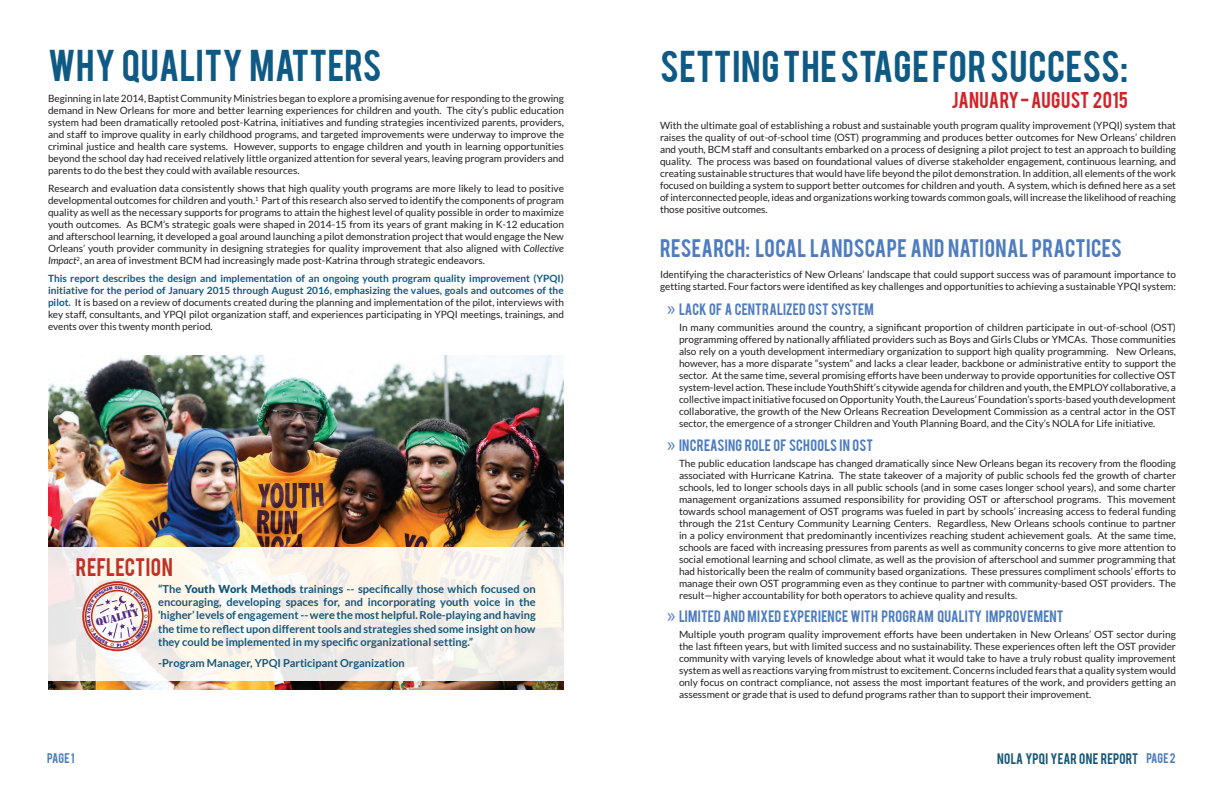
<style>
.page{position:relative;width:1224px;height:792px;background:#fff}
.page>*{position:absolute;margin:0;border:0;box-sizing:border-box;transform-origin:0 0}
.Subheader{font:35px "Bebas";letter-spacing:.015em;color:#0f5a84}
.Subheader-2{font:20px "Bebas";letter-spacing:.015em;color:#4e7cbf}
.Subheader-3{font:20px "Bebas";color:#bf3126}
.Subheader-4{font:18px "Bebas";letter-spacing:.02em;color:#d1232a}
.t1{font:13px "Bebas";letter-spacing:.015em;color:#4e7cbf}
.t2{font:12px "Bebas";letter-spacing:.02em;color:#175778}
.Subheader-5{font:700 11px/13.2px "Lato";color:#175778;text-align:justify}
.t3{font:11px "Bebas";color:#4e7cbf}
.t4{font:10.9px "Stencil";color:#4e2582}
.Bullet_Text{font:10px/12px "Lato";color:#231f20;text-align:justify}
.General{font:10px/12px "Lato";color:#231f20;text-align:justify}
.Subheader-6{font:10px/12px "Lato";color:#231f20;text-align:justify}
.s1{font-style:italic}
.s2{font-weight:700;color:#0f5a84}
.s3{font-weight:900}
.s4{font-family:"Myriad Pro";font-size:20px}
.s5{font-size:11px;color:#4e7cbf}
</style>
<div class="page">
<img style="left:48px;top:355px;width:516px;height:334px">
<svg style="left:48px;top:547px;width:516px;height:133px;fill:#f9f3e9"></svg>
<div style="left:82px;top:581px;width:70px;height:70px;border:2px solid #c02d19;border-radius:50%"></div>
<div style="left:85px;top:584px;width:65px;height:65px;border:2px solid #c02d19;border-radius:50%"></div>
<svg style="left:468px;top:624px;width:58px;height:58px"></svg>
<svg style="left:87px;top:586px;width:61px;height:61px"></svg>
<p class="Subheader" style="left:48px;top:40px;width:335px">WHY QUALITY MATTERS</p>
<p class="General" style="left:48px;top:93px;width:518px">Beginning in late 2014, Baptist Community Ministries began to explore a promising avenue for responding to the growing demand in New Orleans for more and better learning experiences for children and youth. The city’s public education system had been dramatically retooled post-Katrina, initiatives and funding strategies incentivized parents, providers, and staff to improve quality in early childhood programs, and targeted improvements were underway to improve the criminal justice and health care systems. However, supports to engage children and youth in learning opportunities beyond the school day had received relatively little organized attention for several years, leaving program providers and parents to do the best they could with available resources.</p>
<p class="General" style="left:48px;top:183px;width:517px">Research and evaluation data consistently shows that high quality youth programs are more likely to lead to positive developmental outcomes for children and youth.<sup>1</sup> Part of this research also served to identify the components of program quality as well as the necessary supports for programs to attain the highest level of quality possible in order to maximize youth outcomes. As BCM’s strategic goals were shaped in 2014-15 from its years of grant making in K-12 education and afterschool learning, it developed a goal around launching a pilot demonstration project that would engage the New Orleans’ youth provider community in designing strategies for quality improvement that also aligned with <span class="s1">Collective Impact</span><sup>2</sup>, an area of investment BCM had increasingly made post-Katrina through strategic endeavors.</p>
<p class="General" style="left:48px;top:273px;width:518px"><span class="s2">This report describes the design and implementation of an ongoing youth program quality improvement (YPQI) initiative for the period of January 2015 through August 2016, emphasizing the values, goals and outcomes of the pilot.</span> It is based on a review of documents created during the planning and implementation of the pilot, interviews with key staff, consultants, and YPQI pilot organization staff, and experiences participating in YPQI meetings, trainings, and events over this twenty month period.</p>
<p class="Subheader-3" style="left:76px;top:552px;width:98px">REFLECTION</p>
<p class="Subheader-5" style="left:158px;top:582px;width:379px">“The <span class="s3">Youth Work Methods</span> trainings -- specifically those which focused on encouraging, developing spaces for, and incorporating youth voice in the ‘higher’ levels of engagement -- were the most helpful. Role-playing and having the time to reflect upon different tools and strategies shed some insight on how they could be implemented in my specific organizational setting.”</p>
<p class="Subheader-5" style="left:158px;top:656px;width:248px">-Program Manager, YPQI Participant Organization</p>
<p class="t4" style="left:95px;top:617px;width:46px;rotate:-15deg">quality</p>
<p class="Subheader" style="left:660px;top:41px;width:469px">SETTING THE STAGE FOR SUCCESS:</p>
<p class="Subheader-4" style="left:951px;top:87px;width:178px">JANUARY - AUGUST 2015</p>
<p class="Subheader-6" style="left:660px;top:120px;width:518px">With the ultimate goal of establishing a robust and sustainable youth program quality improvement (YPQI) system that raises the quality of out-of-school time (OST) programming and produces better outcomes for New Orleans’ children and youth, BCM staff and consultants embarked on a process of designing a pilot project to test an approach to building quality. The process was based on foundational values of diverse stakeholder engagement, continuous learning, and creating sustainable structures that would have life beyond the pilot demonstration. In addition, all elements of the work focused on building a system to support better outcomes for children and youth. A system, which is defined here as a set of interconnected people, ideas and organizations working towards common goals, will increase the likelihood of reaching those positive outcomes.</p>
<p class="Subheader-2" style="left:660px;top:234px;width:464px">RESEARCH: LOCAL LANDSCAPE AND NATIONAL PRACTICES</p>
<p class="Subheader-6" style="left:660px;top:269px;width:518px">Identifying the characteristics of New Orleans’ landscape that could support success was of paramount importance to getting started. Four factors were identified as key challenges and opportunities to achieving a sustainable YPQI system:</p>
<p class="t1" style="left:667px;top:300px;width:208px"><span class="s4">»</span> LACK OF A CENTRALIZED OST SYSTEM</p>
<p class="Bullet_Text" style="left:679px;top:321px;width:499px">In many communities around the country, a significant proportion of children participate in out-of-school (OST) programming offered by nationally affiliated providers such as Boys and Girls Clubs or YMCAs. Those communities also rely on a youth development intermediary organization to support high quality programming. New Orleans, however, has a more disparate “system” and lacks a clear leader, backbone or administrative entity to support the sector. At the same time, several promising efforts have been underway to provide opportunities for collective OST system-level action. These include YouthShift’s citywide agenda for children and youth, the EMPLOY collaborative, a collective impact initiative focused on Opportunity Youth, the Laureus’ Foundation’s sports-based youth development collaborative, the growth of the New Orleans Recreation Development Commission as a central actor in the OST sector, the emergence of a stronger Children and Youth Planning Board, and the City’s NOLA for Life initiative.</p>
<p class="t1" style="left:667px;top:435px;width:208px"><span class="s4">»</span> INCREASING ROLE OF SCHOOLS IN OST</p>
<p class="Bullet_Text" style="left:679px;top:457px;width:499px">The public education landscape has changed dramatically since New Orleans began its recovery from the flooding associated with Hurricane Katrina. The state takeover of a majority of public schools fed the growth of charter schools, led to longer schools days in all public schools (and in some cases longer school years), and some charter management organizations assumed responsibility for providing OST or afterschool programs. This movement towards school management of OST programs was fueled in part by schools’ increasing access to federal funding through the 21st Century Community Learning Centers. Regardless, New Orleans schools continue to partner in a policy environment that predominantly incentivizes reaching student achievement goals. At the same time, schools are faced with increasing pressures from parents as well as community concerns to give more attention to social emotional learning and school climate, as well as the provision of afterschool and summer programming that had historically been the realm of community based organizations. These pressures compliment schools’ efforts to manage their own OST programming even as they continue to partner with community-based OST providers. The result—higher accountability for both operators to achieve quality and results.</p>
<p class="t1" style="left:667px;top:607px;width:398px"><span class="s4">»</span> LIMITED AND MIXED EXPERIENCE WITH PROGRAM QUALITY IMPROVEMENT</p>
<p class="Bullet_Text" style="left:679px;top:629px;width:499px">Multiple youth program quality improvement efforts have been undertaken in New Orleans’ OST sector during the last fifteen years, but with limited success and no sustainability. These experiences often left the OST provider community with varying levels of knowledge about what it would take to have a truly robust quality improvement system as well as reactions varying from mistrust to excitement. Concerns included fears that a quality system would only focus on contract compliance, not assess the most important features of the work, and providers getting an assessment or grade that is used to defund programs rather than to support their improvement.</p>
<p class="t3" style="left:47px;top:750px;width:29px">PAGE 1</p>
<p class="t2" style="left:997px;top:749px;width:180px">NOLA YPQI YEAR ONE REPORT <span class="s5">PAGE 2</span></p>
</div>
